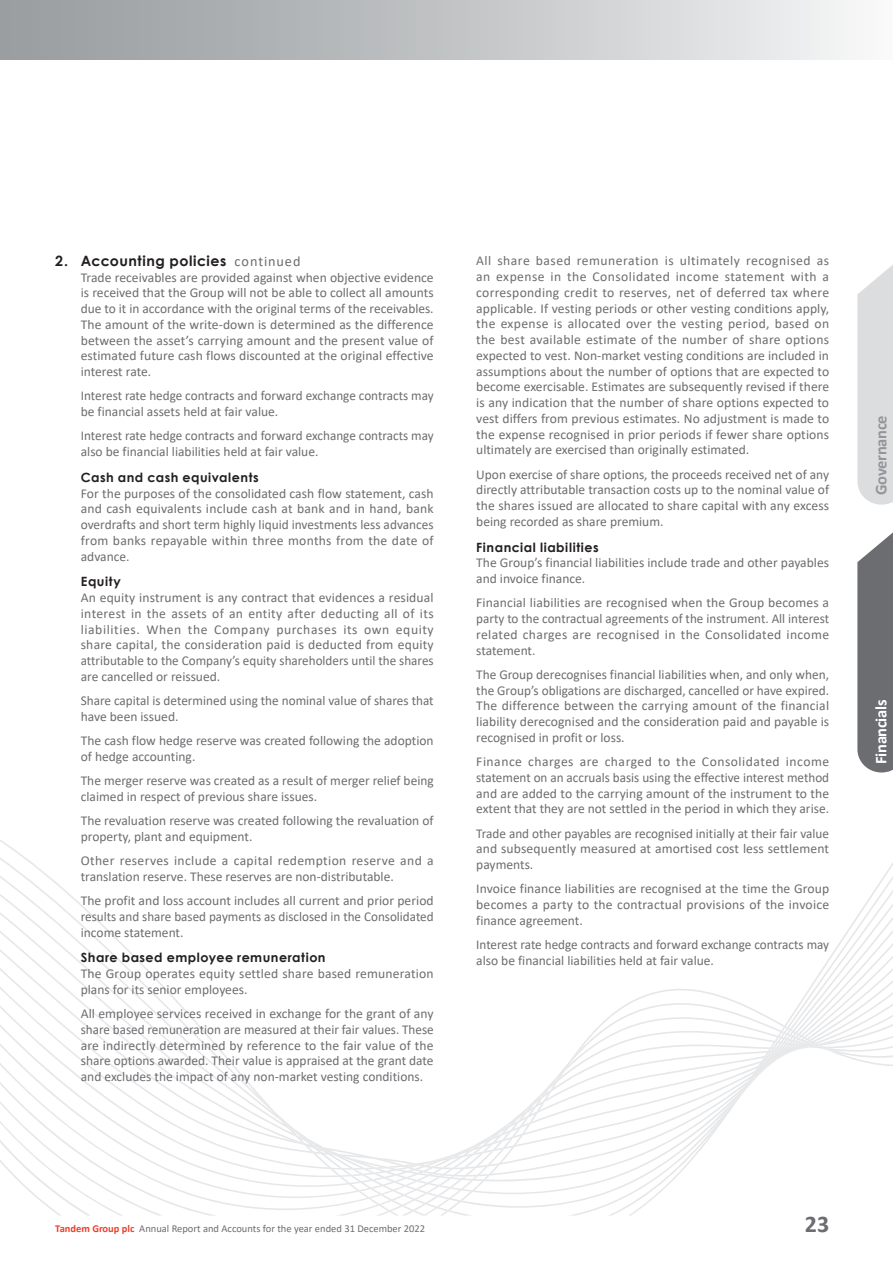
<style>
.page{position:relative;width:893px;height:1263px;background:#fff}
.page>*{position:absolute;margin:0;border:0;box-sizing:border-box;transform-origin:0 0}
.t1{font:700 24px "Calibri";color:#6c6d70}
.t2{font:700 16.5px "Calibri";letter-spacing:-.02em;color:#939598}
.t3{font:700 16.5px "Calibri";letter-spacing:-.02em;color:#fff}
.t4{font:700 14.25px "Century Gothic";letter-spacing:.035em;color:#231f20}
.t5{font:13.5px/15.8px "Calibri";color:#6c6d70;text-align:justify}
.t6{font:700 12.75px "Century Gothic";letter-spacing:.04em;color:#231f20}
.t7{font:10.5px "Calibri";color:#6c6d70}
.s1{font-family:"Calibri";font-weight:400;color:#6c6d70}
.s2{font-weight:700;color:#ef3e2a}
</style>
<div class="page">
<svg style="left:0;top:840px;width:893px;height:375px"></svg>
<svg style="left:857px;top:265px;width:36px;height:240px;background:#dfe0e2"></svg>
<svg style="left:857px;top:532px;width:36px;height:240px;background:#7a7b7e"></svg>
<div style="left:0;top:0;width:893px;height:59px;background:linear-gradient(to right,#94989a,#f4f4f5)"></div>
<p class="t4" style="left:55px;top:250px;width:247px">2. Accounting policies <span class="s1">continued</span></p>
<p class="t5" style="left:81px;top:269px;width:354px">Trade receivables are provided against when objective evidence is received that the Group will not be able to collect all amounts due to it in accordance with the original terms of the receivables.<br>The amount of the write-down is determined as the difference between the asset’s carrying amount and the present value of estimated future cash flows discounted at the original effective interest rate.</p>
<p class="t5" style="left:81px;top:388px;width:354px">Interest rate hedge contracts and forward exchange contracts may be financial assets held at fair value.</p>
<p class="t5" style="left:81px;top:428px;width:354px">Interest rate hedge contracts and forward exchange contracts may also be financial liabilities held at fair value.</p>
<p class="t6" style="left:81px;top:468px;width:179px">Cash and cash equivalents</p>
<p class="t5" style="left:81px;top:485px;width:354px">For the purposes of the consolidated cash flow statement, cash and cash equivalents include cash at bank and in hand, bank overdrafts and short term highly liquid investments less advances from banks repayable within three months from the date of advance.</p>
<p class="t6" style="left:81px;top:572px;width:42px">Equity</p>
<p class="t5" style="left:81px;top:589px;width:354px">An equity instrument is any contract that evidences a residual interest in the assets of an entity after deducting all of its liabilities. When the Company purchases its own equity share capital, the consideration paid is deducted from equity attributable to the Company’s equity shareholders until the shares are cancelled or reissued.</p>
<p class="t5" style="left:81px;top:692px;width:354px">Share capital is determined using the nominal value of shares that have been issued.</p>
<p class="t5" style="left:81px;top:732px;width:354px">The cash flow hedge reserve was created following the adoption of hedge accounting.</p>
<p class="t5" style="left:81px;top:772px;width:354px">The merger reserve was created as a result of merger relief being claimed in respect of previous share issues.</p>
<p class="t5" style="left:81px;top:812px;width:354px">The revaluation reserve was created following the revaluation of property, plant and equipment.</p>
<p class="t5" style="left:81px;top:852px;width:354px">Other reserves include a capital redemption reserve and a translation reserve. These reserves are non-distributable.</p>
<p class="t5" style="left:81px;top:892px;width:354px">The profit and loss account includes all current and prior period results and share based payments as disclosed in the Consolidated income statement.</p>
<p class="t6" style="left:81px;top:948px;width:246px">Share based employee remuneration</p>
<p class="t5" style="left:81px;top:965px;width:354px">The Group operates equity settled share based remuneration plans for its senior employees.</p>
<p class="t5" style="left:81px;top:1005px;width:354px">All employee services received in exchange for the grant of any share based remuneration are measured at their fair values. These are indirectly determined by reference to the fair value of the share options awarded. Their value is appraised at the grant date and excludes the impact of any non-market vesting conditions.</p>
<p class="t5" style="left:476px;top:253px;width:354px">All share based remuneration is ultimately recognised as an expense in the Consolidated income statement with a corresponding credit to reserves, net of deferred tax where applicable. If vesting periods or other vesting conditions apply, the expense is allocated over the vesting period, based on the best available estimate of the number of share options expected to vest. Non-market vesting conditions are included in assumptions about the number of options that are expected to become exercisable. Estimates are subsequently revised if there is any indication that the number of share options expected to vest differs from previous estimates. No adjustment is made to the expense recognised in prior periods if fewer share options ultimately are exercised than originally estimated.</p>
<p class="t5" style="left:476px;top:466px;width:354px">Upon exercise of share options, the proceeds received net of any directly attributable transaction costs up to the nominal value of the shares issued are allocated to share capital with any excess being recorded as share premium.</p>
<p class="t6" style="left:476px;top:537px;width:124px">Financial liabilities</p>
<p class="t5" style="left:476px;top:555px;width:354px">The Group’s financial liabilities include trade and other payables and invoice finance.</p>
<p class="t5" style="left:476px;top:595px;width:354px">Financial liabilities are recognised when the Group becomes a party to the contractual agreements of the instrument. All interest related charges are recognised in the Consolidated income statement.</p>
<p class="t5" style="left:476px;top:666px;width:354px">The Group derecognises financial liabilities when, and only when, the Group’s obligations are discharged, cancelled or have expired.<br>The difference between the carrying amount of the financial liability derecognised and the consideration paid and payable is recognised in profit or loss.</p>
<p class="t5" style="left:476px;top:753px;width:354px">Finance charges are charged to the Consolidated income statement on an accruals basis using the effective interest method and are added to the carrying amount of the instrument to the extent that they are not settled in the period in which they arise.</p>
<p class="t5" style="left:476px;top:825px;width:354px">Trade and other payables are recognised initially at their fair value and subsequently measured at amortised cost less settlement payments.</p>
<p class="t5" style="left:476px;top:881px;width:354px">Invoice finance liabilities are recognised at the time the Group becomes a party to the contractual provisions of the invoice finance agreement.</p>
<p class="t5" style="left:476px;top:936px;width:354px">Interest rate hedge contracts and forward exchange contracts may also be financial liabilities held at fair value.</p>
<p class="t2" style="left:869px;top:495px;width:81px;rotate:-90deg">Governance</p>
<p class="t3" style="left:869px;top:764px;width:66px;rotate:-90deg">Financials</p>
<p class="t7" style="left:55px;top:1221px;width:371px"><span class="s2">Tandem Group plc</span> Annual Report and Accounts for the year ended 31 December 2022</p>
<h1 class="t1" style="left:805px;top:1207px;width:26px">23</h1>
</div>
